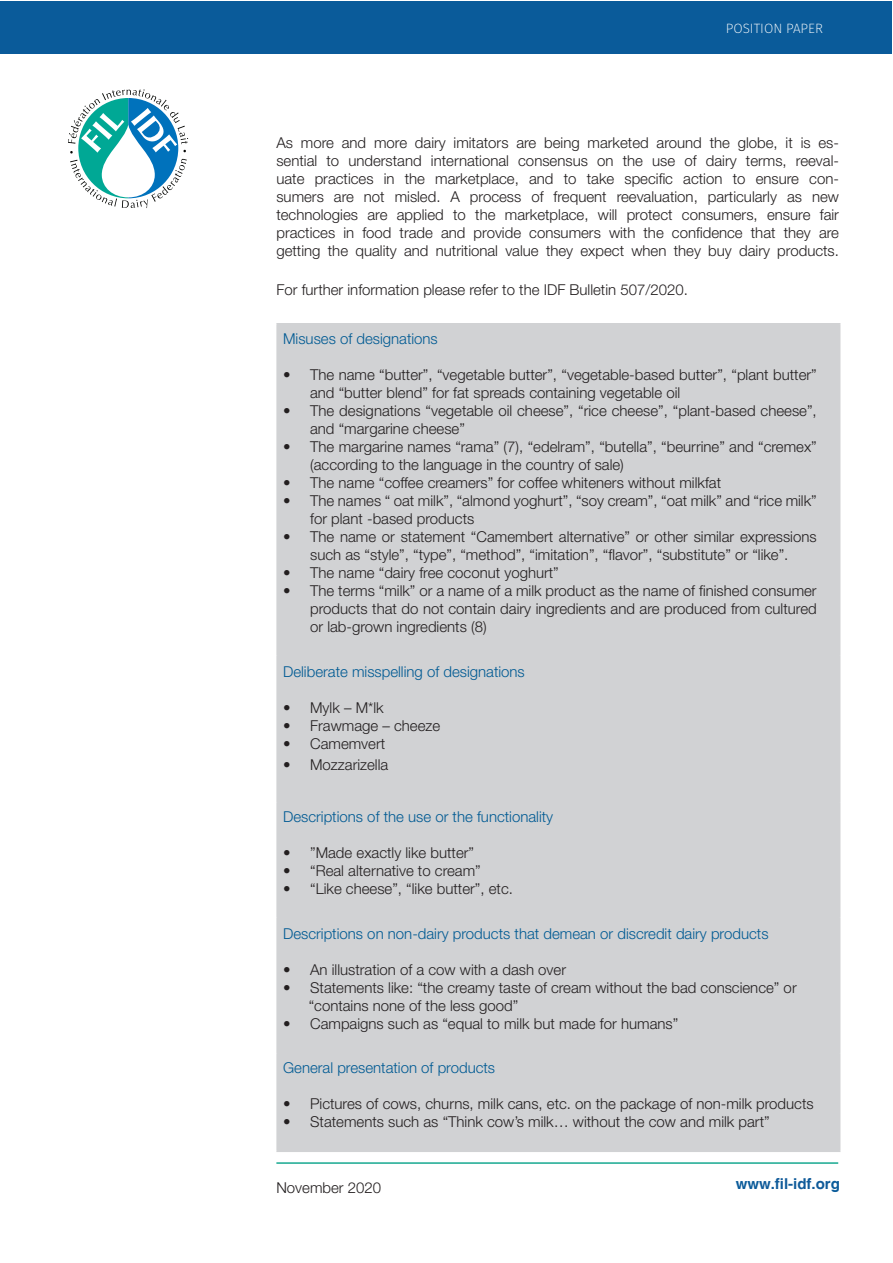
<style>
.page{position:relative;width:893px;height:1263px;background:#fff}
.page>*{position:absolute;margin:0;border:0;box-sizing:border-box;transform-origin:0 0}
.t1{font:300 15px/18px "Helvetica Neue";color:#231f20}
.t2{font:300 15px "Helvetica Neue";color:#005a93}
.t3{font:700 15px "Helvetica";color:#105b9a}
.t4{font:200 13.5px "Fira Sans";color:#fff}
.s1{color:#0a5b9a}
</style>
<div class="page">
<div style="left:1px;top:1px;width:891px;height:52px;background:#0a5b9a"></div>
<div style="left:278px;top:324px;width:561px;height:826px;background:#d1d2d4"></div>
<hr style="left:276px;top:323px;width:564px;height:1px;background:#d1d2d4">
<hr style="left:276px;top:324px;width:2px;height:331px;background:#d1d2d4">
<hr style="left:839px;top:324px;width:1px;height:331px;background:#d1d2d4">
<hr style="left:276px;top:655px;width:564px;height:2px;background:#d1d2d4">
<hr style="left:276px;top:657px;width:2px;height:144px;background:#d1d2d4">
<hr style="left:839px;top:657px;width:1px;height:144px;background:#d1d2d4">
<hr style="left:276px;top:801px;width:564px;height:1px;background:#d1d2d4">
<hr style="left:276px;top:802px;width:2px;height:115px;background:#d1d2d4">
<hr style="left:839px;top:802px;width:1px;height:115px;background:#d1d2d4">
<hr style="left:276px;top:917px;width:564px;height:2px;background:#d1d2d4">
<hr style="left:276px;top:919px;width:2px;height:133px;background:#d1d2d4">
<hr style="left:839px;top:919px;width:1px;height:133px;background:#d1d2d4">
<hr style="left:276px;top:1052px;width:564px;height:1px;background:#d1d2d4">
<hr style="left:276px;top:1053px;width:2px;height:97px;background:#d1d2d4">
<hr style="left:839px;top:1053px;width:1px;height:97px;background:#d1d2d4">
<hr style="left:276px;top:1150px;width:564px;height:2px;background:#d1d2d4">
<hr style="left:276px;top:1162px;width:562px;height:2px;background:#17a990">
<svg style="left:68px;top:89px;width:120px;height:119px"></svg>
<p class="t4" style="left:726px;top:19px;width:99px">POSITION PAPER</p>
<p class="t1" style="left:276px;top:133px;width:564px;text-align:justify">As more and more dairy imitators are being marketed around the globe, it is es&shy;sential to understand international consensus on the use of dairy terms, reeval&shy;uate practices in the marketplace, and to take specific action to ensure con&shy;sumers are not misled. A process of frequent reevaluation, particularly as new technologies are applied to the marketplace, will protect consumers, ensure fair practices in food trade and provide consumers with the confidence that they are getting the quality and nutritional value they expect when they buy dairy products.</p>
<p class="t1" style="left:276px;top:280px;width:413px">For further information please refer to the IDF Bulletin 507/2020.</p>
<p class="t2" style="left:283px;top:327px;width:156px">Misuses of designations</p>
<p class="t1" style="left:310px;top:365px;width:508px;text-indent:-27px">• The name “butter”, “vegetable butter”, “vegetable-based butter”, “plant butter” and “butter blend” for fat spreads containing vegetable oil</p>
<p class="t1" style="left:310px;top:401px;width:508px;text-indent:-27px">• The designations “vegetable oil cheese”, “rice cheese”, “plant-based cheese”, and “margarine cheese”</p>
<p class="t1" style="left:310px;top:437px;width:508px;text-indent:-27px">• The margarine names “rama” (7), “edelram”, “butella”, “beurrine” and “cremex” (according to the language in the country of sale)</p>
<p class="t1" style="left:283px;top:473px;width:439px">• The name “coffee creamers” for coffee whiteners without milkfat</p>
<p class="t1" style="left:310px;top:491px;width:508px;text-indent:-27px">• The names “ oat milk”, “almond yoghurt”, “soy cream”, “oat milk” and “rice milk” for plant -based products</p>
<p class="t1" style="left:283px;top:527px;width:535px;text-align:center">• The name or statement “Camembert alternative” or other similar expressions such as “style”, “type”, “method”, “imitation”, “flavor”, “substitute” or “like”.</p>
<p class="t1" style="left:283px;top:563px;width:277px">• The name “dairy free coconut yoghurt”</p>
<p class="t1" style="left:310px;top:581px;width:508px;text-align:justify;text-indent:-27px">• The terms “milk” or a name of a milk product as the name of finished consumer products that do not contain dairy ingredients and are produced from cultured or lab-grown ingredients (8)</p>
<p class="t2" style="left:283px;top:659px;width:243px">Deliberate misspelling of designations</p>
<p class="t1" style="left:283px;top:698px;width:102px">• Mylk – M*lk</p>
<p class="t1" style="left:283px;top:716px;width:159px">• Frawmage – cheeze</p>
<p class="t1" style="left:283px;top:734px;width:104px">• Camemvert</p>
<p class="t1" style="left:283px;top:755px;width:107px">• Mozzarizella</p>
<p class="t2" style="left:283px;top:805px;width:272px">Descriptions of the use or the functionality</p>
<p class="t1" style="left:283px;top:843px;width:192px">• ”Made exactly like butter”</p>
<p class="t1" style="left:283px;top:861px;width:199px">• “Real alternative to cream”</p>
<p class="t1" style="left:283px;top:879px;width:231px">• “Like cheese”, “like butter”, etc.</p>
<p class="t2" style="left:283px;top:921px;width:487px">Descriptions on non-dairy products that demean or discredit dairy products</p>
<p class="t1" style="left:283px;top:959px;width:284px">• An illustration of a cow with a dash over</p>
<p class="t1" style="left:283px;top:977px;width:515px">• Statements like: “the creamy taste of cream without the bad conscience” or</p>
<p class="t1" style="left:309px;top:995px;width:211px">“contains none of the less good”</p>
<p class="t1" style="left:283px;top:1013px;width:397px">• Campaigns such as “equal to milk but made for humans”</p>
<p class="t2" style="left:283px;top:1056px;width:214px">General presentation of products</p>
<p class="t1" style="left:283px;top:1094px;width:532px">• Pictures of cows, churns, milk cans, etc. on the package of non-milk products</p>
<p class="t1" style="left:283px;top:1112px;width:488px">• Statements such as “Think cow’s milk… without the cow and milk part”</p>
<p class="t1" style="left:276px;top:1178px;width:106px">November 2020</p>
<p class="t3" style="left:736px;top:1175px;width:106px"><span class="s1">ww</span>w.fil-idf.or<span class="s1">g</span></p>
</div>
